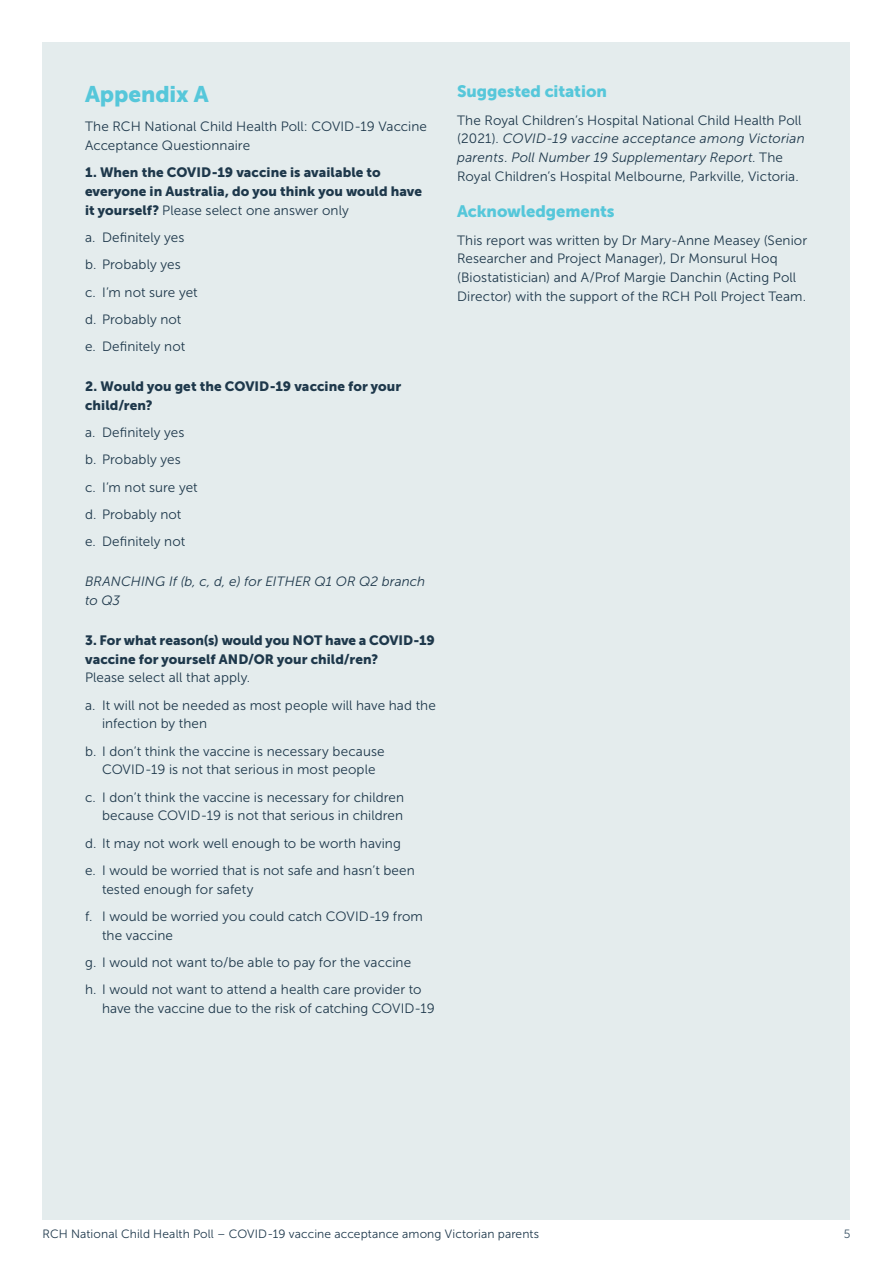
<style>
.page{position:relative;width:893px;height:1263px;background:#fff}
.page>*{position:absolute;margin:0;border:0;box-sizing:border-box;transform-origin:0 0}
.t1{font:22.5px "Museo Sans 900";color:#56c7da}
.t2{font:16.5px "Museo Sans 900";letter-spacing:-.005em;color:#56c7da}
.t3{font:13.5px/27.3px "Museo Sans 300";letter-spacing:.005em;color:#1e384b}
.t4{font:13.5px/18.8px "Museo Sans 900";letter-spacing:.005em;color:#1e384b}
.t5{font:italic 13.5px/18.8px "Museo Sans 300";letter-spacing:.005em;color:#1e384b}
.t6{font:12px "Museo Sans 300";letter-spacing:.01em;color:#1e384b}
.t7{font:12px "Museo Sans 300";color:#3d5567}
.s1{font-family:"Museo Sans 900"}
.s2{font-style:italic}
</style>
<div class="page">
<div style="left:43px;top:43px;width:807px;height:1177px;background:#e4eced"></div>
<h1 class="t1" style="left:85px;top:81px;width:125px">Appendix A</h1>
<p class="t3" style="left:85px;top:117px;width:344px;line-height:18.8px">The RCH National Child Health Poll: COVID-19 Vaccine<br>Acceptance Questionnaire</p>
<p class="t4" style="left:85px;top:163px;width:338px">1. When the COVID-19 vaccine is available to everyone in Australia, do you think you would have</p>
<p class="t3" style="left:85px;top:197px;width:265px"><span class="s1">it yourself?</span> Please select one answer only a. Definitely yes<br>b. Probably yes<br>c. I’m not sure yet<br>d. Probably not<br>e. Definitely not</p>
<p class="t4" style="left:85px;top:377px;width:318px">2. Would you get the COVID-19 vaccine for your child/ren?</p>
<p class="t3" style="left:85px;top:419px;width:114px">a. Definitely yes b. Probably yes<br>c. I’m not sure yet d. Probably not<br>e. Definitely not</p>
<p class="t5" style="left:85px;top:572px;width:342px">BRANCHING If (b, c, d, e) for EITHER Q1 OR Q2 branch to Q3</p>
<p class="t4" style="left:85px;top:631px;width:351px">3. For what reason(s) would you NOT have a COVID-19 vaccine for yourself AND/OR your child/ren?</p>
<p class="t3" style="left:85px;top:664px;width:352px">Please select all that apply.<br>a. It will not be needed as most people will have had the</p>
<p class="t3" style="left:85px;top:710px;width:301px;text-indent:17px">infection by then<br>b. I don’t think the vaccine is necessary because</p>
<p class="t3" style="left:85px;top:756px;width:321px;text-indent:17px">COVID-19 is not that serious in most people<br>c. I don’t think the vaccine is necessary for children</p>
<p class="t3" style="left:85px;top:802px;width:331px;text-indent:17px">because COVID-19 is not that serious in children d. It may not work well enough to be worth having e. I would be worried that is not safe and hasn’t been</p>
<p class="t3" style="left:85px;top:875px;width:339px;text-indent:17px">tested enough for safety<br>f. I would be worried you could catch COVID-19 from</p>
<p class="t3" style="left:85px;top:921px;width:338px;text-indent:17px">the vaccine<br>g. I would not want to/be able to pay for the vaccine h. I would not want to attend a health care provider to</p>
<p class="t3" style="left:102px;top:995px;width:334px">have the vaccine due to the risk of catching COVID-19</p>
<p class="t2" style="left:457px;top:82px;width:151px">Suggested citation</p>
<p class="t3" style="left:457px;top:111px;width:349px;line-height:18.8px">The Royal Children’s Hospital National Child Health Poll (2021). <span class="s2">COVID-19 vaccine acceptance among Victorian parents. Poll Number 19 Supplementary Report</span>. The Royal Children’s Hospital Melbourne, Parkville, Victoria.</p>
<p class="t2" style="left:457px;top:202px;width:159px">Acknowledgements</p>
<p class="t3" style="left:457px;top:231px;width:352px;line-height:18.8px">This report was written by Dr Mary-Anne Measey (Senior Researcher and Project Manager), Dr Monsurul Hoq (Biostatistician) and A/Prof Margie Danchin (Acting Poll Director) with the support of the RCH Poll Project Team.</p>
<p class="t6" style="left:43px;top:1227px;width:498px">RCH National Child Health Poll – COVID-19 vaccine acceptance among Victorian parents</p>
<p class="t7" style="left:844px;top:1227px;width:8px">5</p>
</div>
